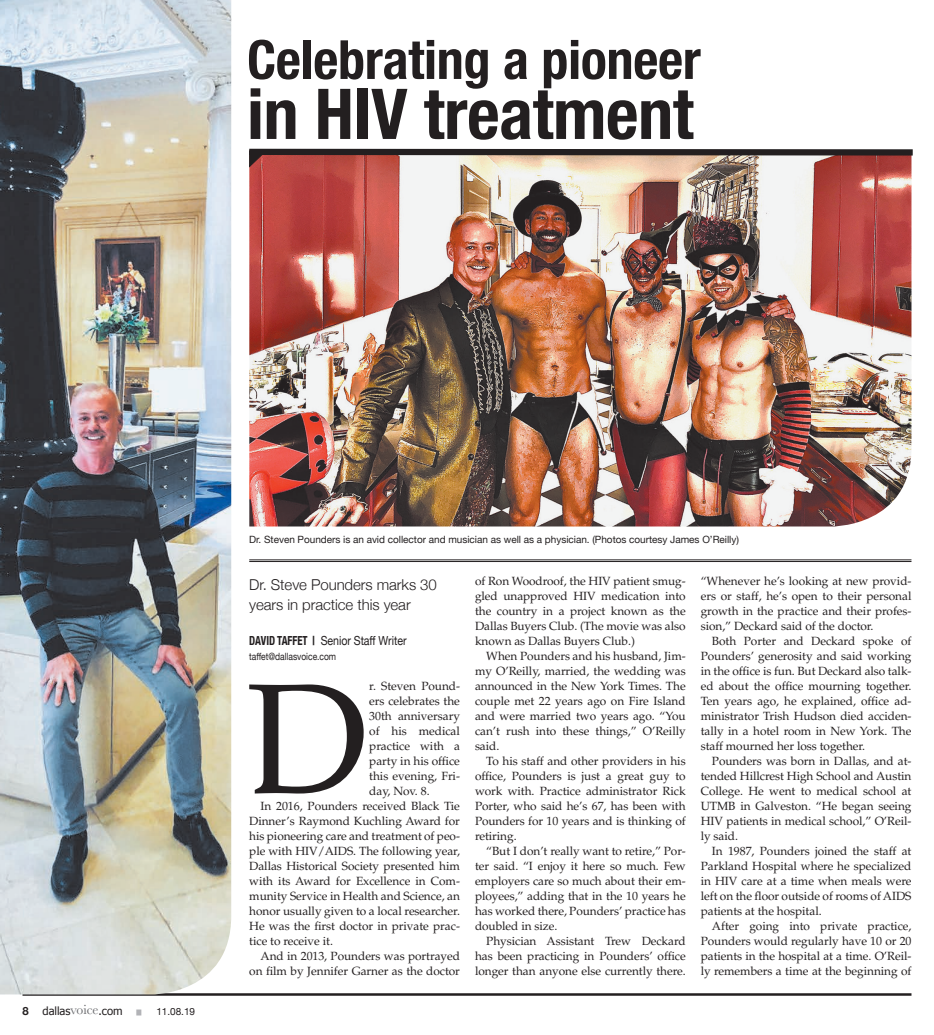
<style>
.page{position:relative;width:934px;height:1035px;background:#fff}
.page>*{position:absolute;margin:0;border:0;box-sizing:border-box;transform-origin:0 0}
.t1{font:700 condensed 70.12px "Helvetica Neue";letter-spacing:-.005em;color:#231f20}
.t2{font:700 condensed 54px "Helvetica Neue";letter-spacing:-.005em;color:#231f20}
.t3{font:300 15px/20px "Helvetica Neue";letter-spacing:-.005em;color:#231f20}
.t4{font:12.5px "Helvetica Neue";letter-spacing:-.005em;color:#231f20;scale:.85 1}
.t5{font:11.88px/15px "Palatino LT Std";letter-spacing:-.005em;color:#231f20;text-align:justify}
.t6{font:11.25px "Tahoma";letter-spacing:-.005em;color:#231f20}
.t7{font:10px "Helvetica Neue";letter-spacing:-.005em;color:#231f20}
.t8{font:10px "Helvetica Neue";letter-spacing:-.005em;color:#231f20;scale:.85 1}
.t9{font:5px "Helvetica Neue";color:#b2b3b7}
.s1{font-family:"Helvetica Neue";font-weight:700}
.s2{font-family:"Baskerville";font-size:13.75px;color:#6c6d70}
.s3{font-weight:700;font-stretch:condensed}
</style>
<div class="page">
<hr style="left:22px;top:993px;width:889px;height:3px;background:#231f20">
<svg style="left:249px;top:685px;width:115px;height:109px"></svg>
<img style="left:0;top:0;width:231px;height:994px">
<img style="left:249px;top:168px;width:662px;height:359px">
<svg style="left:249px;top:148px;width:664px;height:20px;background:#9d7b73"></svg>
<hr style="left:249px;top:559px;width:662px;height:1px;background:#231f20">
<hr style="left:249px;top:561px;width:662px;height:1px;background:#231f20">
<h2 class="t2" style="left:247px;top:15px;width:455px">Celebrating a pioneer</h2>
<h1 class="t1" style="left:247px;top:56px;width:448px">in HIV treatment</h1>
<p class="t6" style="left:22px;top:1003px;width:102px"><span class="s1">8</span> dallas<span class="s2">voice</span>.com</p>
<p class="t9" style="left:136px;top:1008px;width:6px">█</p>
<p class="t7" style="left:156px;top:1004px;width:40px">11.08.19</p>
<p class="t7" style="left:249px;top:532px;width:491px">Dr. Steven Pounders is an avid collector and musician as well as a physician. (Photos courtesy James O’Reilly)</p>
<p class="t3" style="left:249px;top:573px;width:189px">Dr. Steve Pounders marks 30 years in practice this year</p>
<p class="t4" style="left:249px;top:632px;width:187px"><span class="s3">DAVID TAFFET |</span> Senior Staff Writer</p>
<p class="t8" style="left:249px;top:649px;width:104px">taffet@dallasvoice.com</p>
<p class="t5" style="left:369px;top:679px;width:92px">r. Steven Pound-</p>
<p class="t5" style="left:369px;top:694px;width:92px">ers celebrates the</p>
<p class="t5" style="left:369px;top:709px;width:92px">30th anniversary</p>
<p class="t5" style="left:369px;top:724px;width:92px">of his medical</p>
<p class="t5" style="left:369px;top:739px;width:92px">practice with a</p>
<p class="t5" style="left:369px;top:754px;width:92px">party in his office</p>
<p class="t5" style="left:369px;top:769px;width:92px">this evening, Fri-</p>
<p class="t5" style="left:369px;top:784px;width:62px">day, Nov. 8.</p>
<p class="t5" style="left:260px;top:799px;width:201px">In 2016, Pounders received Black Tie</p>
<p class="t5" style="left:249px;top:814px;width:212px">Dinner’s Raymond Kuchling Award for</p>
<p class="t5" style="left:249px;top:829px;width:212px">his pioneering care and treatment of peo-</p>
<p class="t5" style="left:249px;top:844px;width:212px">ple with HIV/AIDS. The following year,</p>
<p class="t5" style="left:249px;top:859px;width:212px">Dallas Historical Society presented him</p>
<p class="t5" style="left:249px;top:874px;width:212px">with its Award for Excellence in Com-</p>
<p class="t5" style="left:249px;top:889px;width:212px">munity Service in Health and Science, an</p>
<p class="t5" style="left:249px;top:904px;width:212px">honor usually given to a local researcher.</p>
<p class="t5" style="left:249px;top:919px;width:212px">He was the first doctor in private prac-</p>
<p class="t5" style="left:249px;top:934px;width:85px">tice to receive it.</p>
<p class="t5" style="left:260px;top:949px;width:201px">And in 2013, Pounders was portrayed</p>
<p class="t5" style="left:249px;top:964px;width:212px">on film by Jennifer Garner as the doctor</p>
<p class="t5" style="left:475px;top:574px;width:212px">of Ron Woodroof, the HIV patient smug&shy;gled unapproved HIV medication into the country in a project known as the Dallas Buyers Club. (The movie was also known as Dallas Buyers Club.)</p>
<p class="t5" style="left:475px;top:649px;width:212px;text-indent:11px">When Pounders and his husband, Jim&shy;my O’Reilly, married, the wedding was announced in the New York Times. The couple met 22 years ago on Fire Island and were married two years ago. “You can’t rush into these things,” O’Reilly said.</p>
<p class="t5" style="left:475px;top:754px;width:212px;text-indent:11px">To his staff and other providers in his office, Pounders is just a great guy to work with. Practice administrator Rick Porter, who said he’s 67, has been with Pounders for 10 years and is thinking of retiring.</p>
<p class="t5" style="left:475px;top:844px;width:212px;text-indent:11px">“But I don’t really want to retire,” Por&shy;ter said. “I enjoy it here so much. Few employers care so much about their em&shy;ployees,” adding that in the 10 years he has worked there, Pounders’ practice has doubled in size.</p>
<p class="t5" style="left:475px;top:934px;width:212px;text-indent:11px">Physician Assistant Trew Deckard has been practicing in Pounders’ office longer than anyone else currently there.</p>
<p class="t5" style="left:701px;top:574px;width:212px">“Whenever he’s looking at new provid&shy;ers or staff, he’s open to their personal growth in the practice and their profes&shy;sion,” Deckard said of the doctor.</p>
<p class="t5" style="left:701px;top:634px;width:212px;text-indent:11px">Both Porter and Deckard spoke of Pounders’ generosity and said working in the office is fun. But Deckard also talk&shy;ed about the office mourning together.<br>Ten years ago, he explained, office ad&shy;ministrator Trish Hudson died acciden&shy;tally in a hotel room in New York. The staff mourned her loss together.</p>
<p class="t5" style="left:701px;top:754px;width:212px;text-indent:11px">Pounders was born in Dallas, and at&shy;tended Hillcrest High School and Austin College. He went to medical school at UTMB in Galveston. “He began seeing HIV patients in medical school,” O’Reil&shy;ly said.</p>
<p class="t5" style="left:701px;top:844px;width:212px;text-indent:11px">In 1987, Pounders joined the staff at Parkland Hospital where he specialized in HIV care at a time when meals were left on the floor outside of rooms of AIDS patients at the hospital.</p>
<p class="t5" style="left:701px;top:919px;width:212px;text-indent:11px">After going into private practice, Pounders would regularly have 10 or 20 patients in the hospital at a time. O’Reil&shy;ly remembers a time at the beginning of</p>
</div>
